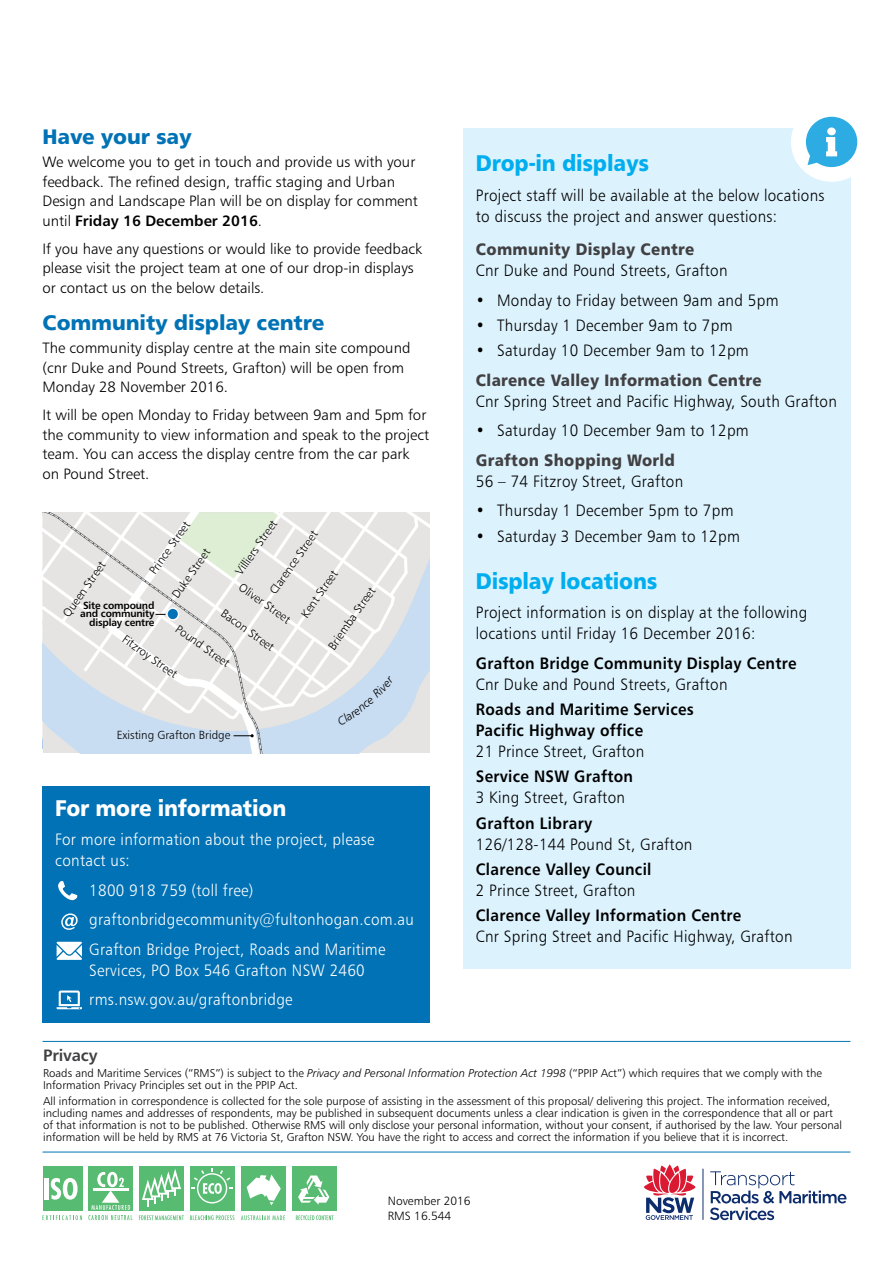
<style>
.page{position:relative;width:893px;height:1263px;background:#fff}
.page>*{position:absolute;margin:0;border:0;box-sizing:border-box;transform-origin:0 0}
.DROPIN_BREAKOUT_SUB{font:700 22.65px "Trans Text Bd";letter-spacing:-.01em;color:#00aeef;scale:.93 1}
.CONTACT_BREAKOUT_SUB{font:700 22.65px "Trans Text Bd";letter-spacing:-.01em;color:#fff;scale:.93 1}
.SUB_HEAD_1{font:700 21px "Trans Text Bd";letter-spacing:-.01em;color:#0072b5}
.DROPIN_BREAKOUT_BODY{font:300 16.5px/21px "Trans Text Lt";letter-spacing:.02em;color:#000;scale:.93 1}
.DROPIN_BREAKOUT_BODY-2{font:500 16.5px/21px "Trans Text Md";letter-spacing:.02em;color:#000;scale:.93 1}
.DROPIN_BREAKOUT_BULL{font:300 16.5px "Trans Text Lt";letter-spacing:.02em;color:#000;scale:.93 1}
.CONTACY_BREAKOUT_BUL{font:300 16.5px/21px "Trans Text Lt";letter-spacing:.02em;color:#fff;scale:.93 1}
.DROPIN_BREAKOUT_SUB-2{font:700 16.5px "Trans Text Bd";letter-spacing:.02em;color:#414042;scale:.93 1}
.CONTACT_BREAKOUT_BOD{font:300 16.5px/21px "Trans Text Lt";letter-spacing:.02em;color:#fff;scale:.93 1}
.t1{font:500 16.5px "Trans Text Md";letter-spacing:-.01em;color:#414042}
.BODY_1{font:300 15px/19.5px "Trans Text Lt";color:#000}
.DATE_RMS{font:300 12px/15px "Trans Text Lt";color:#000}
.t2{font:300 11.7px "Trans Text Lt";color:#000}
.PRIVACY_NOTE{font:300 11.4px/12px "Trans Text Lt";color:#000}
.t3{font:500 10.35px/8.9px "Trans Text Md";letter-spacing:-.02em;color:#000;text-align:right}
.s1{font-family:"Trans Text Md";font-weight:500}
.s2{font-family:"Trans Text Lt";font-weight:300}
.s3{font-style:italic}
</style>
<div class="page">
<div style="left:463px;top:128px;width:387px;height:840px;background:#dcf2fd"></div>
<hr style="left:702px;top:1168px;width:1px;height:52px;background:#0d2c6c">
<svg style="left:644px;top:1164px;width:51px;height:56px"></svg>
<svg style="left:710px;top:1171px;width:136px;height:49px"></svg>
<div style="left:292px;top:1167px;width:44px;height:44px;background:#58bb72"></div>
<svg style="left:298px;top:1175px;width:31px;height:30px"></svg>
<svg style="left:296px;top:1215px;width:37px;height:5px"></svg>
<svg style="left:43px;top:1215px;width:39px;height:5px"></svg>
<div style="left:43px;top:1167px;width:39px;height:44px;background:#58bb72"></div>
<hr style="left:44px;top:1178px;width:4px;height:21px;background:#fff">
<svg style="left:51px;top:1178px;width:27px;height:21px"></svg>
<div style="left:88px;top:1167px;width:45px;height:44px;background:#58bb72"></div>
<svg style="left:88px;top:1172px;width:44px;height:48px"></svg>
<div style="left:139px;top:1167px;width:44px;height:44px;background:#58bb72"></div>
<svg style="left:142px;top:1169px;width:39px;height:37px"></svg>
<svg style="left:139px;top:1215px;width:45px;height:5px"></svg>
<svg style="left:190px;top:1215px;width:44px;height:5px"></svg>
<div style="left:190px;top:1167px;width:44px;height:44px;background:#58bb72"></div>
<div style="left:241px;top:1167px;width:44px;height:44px;background:#58bb72"></div>
<svg style="left:241px;top:1215px;width:44px;height:5px"></svg>
<svg style="left:247px;top:1174px;width:34px;height:31px"></svg>
<svg style="left:192px;top:1168px;width:41px;height:35px"></svg>
<div style="left:43px;top:786px;width:387px;height:236px;background:#0072b5"></div>
<svg style="left:58px;top:881px;width:19px;height:19px"></svg>
<svg style="left:57px;top:942px;width:25px;height:18px"></svg>
<svg style="left:57px;top:990px;width:25px;height:19px"></svg>
<svg style="left:61px;top:913px;width:17px;height:17px"></svg>
<div style="left:791px;top:102px;width:81px;height:80px;background:#fff;border-radius:50%"></div>
<svg style="left:806px;top:117px;width:51px;height:50px"></svg>
<hr style="left:43px;top:1041px;width:807px;height:1px;background:#0072b5">
<hr style="left:43px;top:1152px;width:807px;height:1px;background:#0072b5">
<svg style="left:43px;top:512px;width:386px;height:241px;background:#e1e5e7"></svg>
<p class="SUB_HEAD_1" style="left:43px;top:123px;width:151px">Have your say</p>
<p class="BODY_1" style="left:43px;top:152px;width:377px">We welcome you to get in touch and provide us with your feedback. The refined design, traffic staging and Urban Design and Landscape Plan will be on display for comment until <span class="s1">Friday 16 December 2016</span>.</p>
<p class="BODY_1" style="left:43px;top:239px;width:381px">If you have any questions or would like to provide feedback please visit the project team at one of our drop-in displays or contact us on the below details.</p>
<p class="SUB_HEAD_1" style="left:43px;top:309px;width:283px">Community display centre</p>
<p class="BODY_1" style="left:43px;top:338px;width:369px">The community display centre at the main site compound (cnr Duke and Pound Streets, Grafton) will be open from<br>Monday 28 November 2016.</p>
<p class="BODY_1" style="left:43px;top:405px;width:388px">It will be open Monday to Friday between 9am and 5pm for the community to view information and speak to the project team. You can access the display centre from the car park on Pound Street.</p>
<p class="t2" style="left:232px;top:570px;width:66px;rotate:-55deg">Villiers Street</p>
<p class="t2" style="left:146px;top:569px;width:63px;rotate:-55deg">Prince Street</p>
<p class="t2" style="left:266px;top:589px;width:76px;rotate:-55deg">Clarence Street</p>
<p class="t2" style="left:169px;top:593px;width:59px;rotate:-55deg">Duke Street</p>
<p class="t2" style="left:60px;top:612px;width:67px;rotate:-55deg">Queen Street</p>
<p class="t2" style="left:298px;top:612px;width:56px;rotate:-55deg">Kent Street</p>
<p class="t2" style="left:245px;top:579px;width:62px;rotate:36deg">Oliver Street</p>
<p class="t2" style="left:325px;top:644px;width:75px;rotate:-55deg">Briemba Street</p>
<p class="t3" style="left:80px;top:600px;width:76px">Site compound and community display centre</p>
<p class="t2" style="left:227px;top:606px;width:64px;rotate:36deg">Bacon Street</p>
<p class="t2" style="left:181px;top:621px;width:65px;rotate:36deg">Pound Street</p>
<p class="t2" style="left:128px;top:632px;width:66px;rotate:36deg">Fitzroy Street</p>
<p class="t2" style="left:117px;top:728px;width:115px">Existing Grafton Bridge</p>
<p class="CONTACT_BREAKOUT_SUB" style="left:55px;top:793px;width:250px">For more information</p>
<p class="CONTACT_BREAKOUT_BOD" style="left:55px;top:829px;width:345px">For more information about the project, please contact us:</p>
<p class="CONTACY_BREAKOUT_BUL" style="left:89px;top:879px;width:178px">1800 918 759 (toll free)</p>
<p class="CONTACY_BREAKOUT_BUL" style="left:89px;top:909px;width:351px">graftonbridgecommunity@fultonhogan.com.au</p>
<p class="CONTACY_BREAKOUT_BUL" style="left:89px;top:938px;width:320px">Grafton Bridge Project, Roads and Maritime<br>Services, PO Box 546 Grafton NSW 2460</p>
<p class="CONTACY_BREAKOUT_BUL" style="left:89px;top:989px;width:220px">rms.nsw.gov.au/graftonbridge</p>
<p class="DROPIN_BREAKOUT_SUB" style="left:476px;top:149px;width:188px">Drop-in displays</p>
<p class="DROPIN_BREAKOUT_BODY" style="left:476px;top:184px;width:376px">Project staff will be available at the below locations to discuss the project and answer questions:</p>
<p class="DROPIN_BREAKOUT_SUB-2" style="left:476px;top:239px;width:236px">Community Display Centre</p>
<p class="DROPIN_BREAKOUT_BODY" style="left:476px;top:260px;width:272px">Cnr Duke and Pound Streets, Grafton</p>
<p class="DROPIN_BREAKOUT_BULL" style="left:476px;top:290px;width:327px">• Monday to Friday between 9am and 5pm</p>
<p class="DROPIN_BREAKOUT_BULL" style="left:476px;top:315px;width:278px">• Thursday 1 December 9am to 7pm</p>
<p class="DROPIN_BREAKOUT_BULL" style="left:476px;top:340px;width:295px">• Saturday 10 December 9am to 12pm</p>
<p class="DROPIN_BREAKOUT_SUB-2" style="left:476px;top:370px;width:309px">Clarence Valley Information Centre</p>
<p class="DROPIN_BREAKOUT_BODY" style="left:476px;top:390px;width:390px">Cnr Spring Street and Pacific Highway, South Grafton</p>
<p class="DROPIN_BREAKOUT_BULL" style="left:476px;top:421px;width:295px">• Saturday 10 December 9am to 12pm</p>
<p class="DROPIN_BREAKOUT_SUB-2" style="left:476px;top:450px;width:216px">Grafton Shopping World</p>
<p class="DROPIN_BREAKOUT_BODY" style="left:476px;top:470px;width:224px">56 – 74 Fitzroy Street, Grafton</p>
<p class="DROPIN_BREAKOUT_BULL" style="left:476px;top:501px;width:279px">• Thursday 1 December 5pm to 7pm</p>
<p class="DROPIN_BREAKOUT_BULL" style="left:476px;top:526px;width:285px">• Saturday 3 December 9am to 12pm</p>
<p class="DROPIN_BREAKOUT_SUB" style="left:476px;top:566px;width:197px">Display locations</p>
<p class="DROPIN_BREAKOUT_BODY" style="left:476px;top:602px;width:358px">Project information is on display at the following locations until Friday 16 December 2016:</p>
<p class="DROPIN_BREAKOUT_BODY-2" style="left:476px;top:652px;width:346px">Grafton Bridge Community Display Centre<br><span class="s2">Cnr Duke and Pound Streets, Grafton</span></p>
<p class="DROPIN_BREAKOUT_BODY-2" style="left:476px;top:698px;width:236px">Roads and Maritime Services<br>Pacific Highway office<br><span class="s2">21 Prince Street, Grafton</span></p>
<p class="DROPIN_BREAKOUT_BODY" style="left:476px;top:766px;width:171px"><span class="s1">Service NSW Grafton<br></span>3 King Street, Grafton</p>
<p class="DROPIN_BREAKOUT_BODY" style="left:476px;top:812px;width:234px"><span class="s1">Grafton Library<br></span>126/128-144 Pound St, Grafton</p>
<p class="DROPIN_BREAKOUT_BODY-2" style="left:476px;top:858px;width:190px">Clarence Valley Council<br><span class="s2">2 Prince Street, Grafton</span></p>
<p class="DROPIN_BREAKOUT_BODY" style="left:476px;top:905px;width:342px"><span class="s1">Clarence Valley Information Centre<br></span>Cnr Spring Street and Pacific Highway, Grafton</p>
<p class="t1" style="left:43px;top:1044px;width:56px">Privacy</p>
<p class="PRIVACY_NOTE" style="left:43px;top:1067px;width:780px">Roads and Maritime Services (“RMS”) is subject to the <span class="s3">Privacy and Personal Information Protection Act 1998</span> (“PPIP Act”) which requires that we comply with the<br>Information Privacy Principles set out in the PPIP Act.</p>
<p class="PRIVACY_NOTE" style="left:43px;top:1095px;width:800px">All information in correspondence is collected for the sole purpose of assisting in the assessment of this proposal/ delivering this project. The information received, including names and addresses of respondents, may be published in subsequent documents unless a clear indication is given in the correspondence that all or part of that information is not to be published. Otherwise RMS will only disclose your personal information, without your consent, if authorised by the law. Your personal information will be held by RMS at 76 Victoria St, Grafton NSW. You have the right to access and correct the information if you believe that it is incorrect.</p>
<p class="DATE_RMS" style="left:388px;top:1193px;width:84px">November 2016<br>RMS 16.544</p>
</div>
